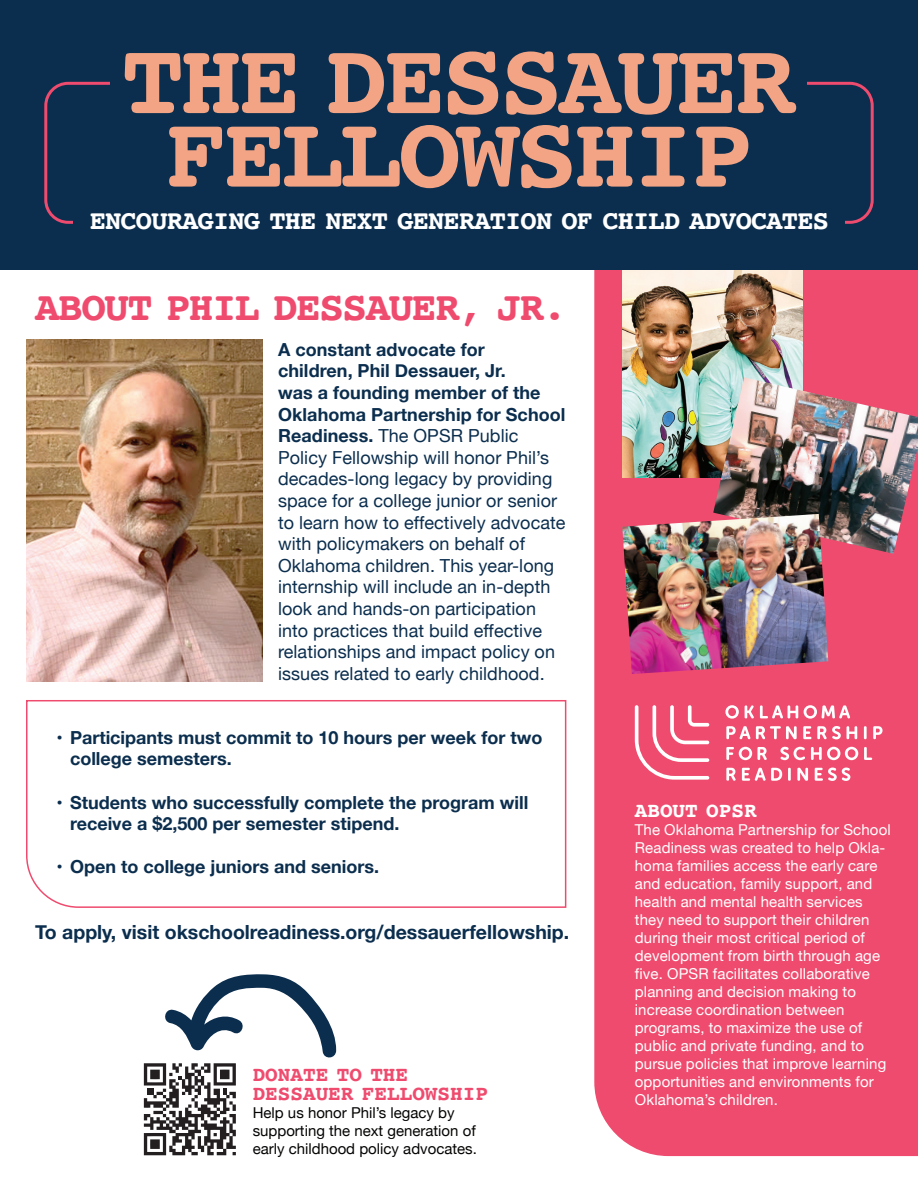
<style>
.page{position:relative;width:918px;height:1188px;background:#fff}
.page>*{position:absolute;margin:0;border:0;box-sizing:border-box;transform-origin:0 0}
.t1{font:700 103.5px/73.5px "Courier";letter-spacing:-.035em;color:#f3a484;text-align:center}
.t2{font:700 40.95px "Courier";letter-spacing:-.035em;color:#ef4b6e}
.t3{font:700 27px "Courier";letter-spacing:-.03em;color:#fff}
.t4{font:700 21px/19.5px "Courier";color:#ef4b6e}
.t5{font:700 21px "Courier";color:#fff}
.t6{font:700 19.5px "Helvetica Neue";color:#0b2e4e}
.t7{font:18px/21.6px "Helvetica Neue";letter-spacing:.005em;color:#0b2e4e}
.t8{font:700 18px/21.6px "Helvetica Neue";color:#0b2e4e}
.t9{font:15px/18px "Helvetica Neue";letter-spacing:.01em;color:#fff}
.t10{font:15px/18px "Helvetica Neue";color:#040503}
.s1{font-weight:700}
</style>
<div class="page">
<div style="left:594px;top:269px;width:324px;height:887px;background:#ef4b6e"></div>
<img style="left:622px;top:269px;width:181px;height:209px">
<svg style="left:26px;top:700px;width:541px;height:208px"></svg>
<div style="left:0;top:0;width:918px;height:269px;background:#0b2e4e"></div>
<svg style="left:725px;top:705px;width:14px;height:14px"></svg>
<svg style="left:745px;top:705px;width:9px;height:13px"></svg>
<svg style="left:760px;top:705px;width:38px;height:13px"></svg>
<svg style="left:804px;top:705px;width:46px;height:14px"></svg>
<svg style="left:726px;top:726px;width:24px;height:13px"></svg>
<svg style="left:756px;top:726px;width:41px;height:13px"></svg>
<svg style="left:803px;top:726px;width:38px;height:13px"></svg>
<svg style="left:847px;top:726px;width:10px;height:13px"></svg>
<svg style="left:864px;top:726px;width:3px;height:13px"></svg>
<svg style="left:873px;top:726px;width:10px;height:13px"></svg>
<svg style="left:726px;top:747px;width:41px;height:13px"></svg>
<svg style="left:780px;top:747px;width:25px;height:13px"></svg>
<svg style="left:811px;top:747px;width:47px;height:13px"></svg>
<svg style="left:864px;top:747px;width:8px;height:13px"></svg>
<svg style="left:726px;top:768px;width:10px;height:13px"></svg>
<svg style="left:742px;top:768px;width:40px;height:13px"></svg>
<svg style="left:788px;top:768px;width:3px;height:13px"></svg>
<svg style="left:797px;top:768px;width:11px;height:13px"></svg>
<svg style="left:815px;top:768px;width:35px;height:13px"></svg>
<svg style="left:635px;top:705px;width:74px;height:75px"></svg>
<img style="left:713px;top:377px;width:205px;height:177px">
<img style="left:622px;top:514px;width:206px;height:160px">
<svg style="left:144px;top:974px;width:192px;height:181px"></svg>
<img style="left:27px;top:340px;width:235px;height:342px">
<h1 class="t1" style="left:122px;top:39px;width:676px">THE DESSAUER<br>FELLOWSHIP</h1>
<h3 class="t3" style="left:90px;top:199px;width:741px">ENCOURAGING THE NEXT GENERATION OF CHILD ADVOCATES</h3>
<h2 class="t2" style="left:35px;top:274px;width:533px">ABOUT PHIL DESSAUER, JR.</h2>
<p class="t7" style="left:278px;top:340px;width:289px"><span class="s1">A constant advocate for<br>children, Phil Dessauer, Jr.<br>was a founding member of the<br>Oklahoma Partnership for School<br>Readiness.</span> The OPSR Public<br>Policy Fellowship will honor Phil’s decades-long legacy by providing space for a college junior or senior to learn how to effectively advocate with policymakers on behalf of<br>Oklahoma children. This year-long internship will include an in-depth look and hands-on participation into practices that build effective relationships and impact policy on issues related to early childhood.</p>
<p class="t8" style="left:70px;top:727px;width:474px;text-indent:-14px">• Participants must commit to 10 hours per week for two college semesters.</p>
<p class="t8" style="left:70px;top:792px;width:460px;text-indent:-14px">• Students who successfully complete the program will receive a $2,500 per semester stipend.</p>
<p class="t8" style="left:57px;top:857px;width:324px">• Open to college juniors and seniors.</p>
<h3 class="t6" style="left:35px;top:917px;width:536px">To apply, visit okschoolreadiness.org/dessauerfellowship.</h3>
<h3 class="t4" style="left:253px;top:1063px;width:237px">DONATE TO THE<br>DESSAUER FELLOWSHIP</h3>
<p class="t10" style="left:253px;top:1105px;width:226px">Help us honor Phil’s legacy by supporting the next generation of early childhood policy advocates.</p>
<h3 class="t5" style="left:635px;top:794px;width:123px">ABOUT OPSR</h3>
<p class="t9" style="left:635px;top:822px;width:258px">The Oklahoma Partnership for School Readiness was created to help Okla&shy;homa families access the early care and education, family support, and health and mental health services they need to support their children during their most critical period of development from birth through age five. OPSR facilitates collaborative planning and decision making to increase coordination between programs, to maximize the use of public and private funding, and to pursue policies that improve learning opportunities and environments for Oklahoma’s children.</p>
</div>
